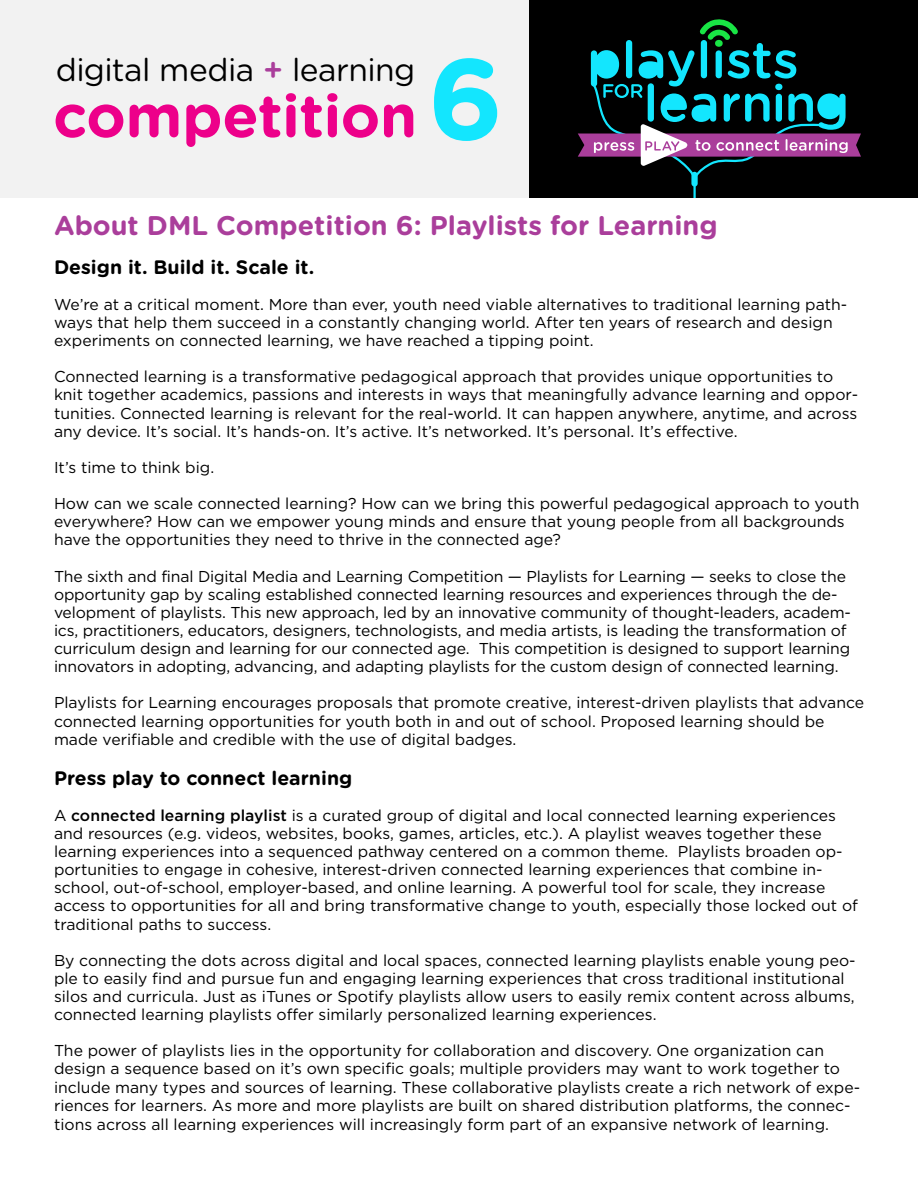
<style>
.page{position:relative;width:918px;height:1188px;background:#fff}
.page>*{position:absolute;margin:0;border:0;box-sizing:border-box;transform-origin:0 0}
.t1{font:700 59.7px "Gotham Rounded";letter-spacing:-.01em;color:#ed008a}
.t2{font:31.8px "Gotham Rounded";letter-spacing:-.02em;color:#000}
.t3{font:700 27px "Gotham Rounded";color:#aa3e9b}
.t4{font:700 19.5px "Gotham Rounded";color:#000}
.t5{font:15.75px/18.1px "Gotham HTF";color:#000}
.s1{font-weight:500;color:#aa3e9b}
.s2{font-size:114.45px;color:#13e6fe}
.s3{font-weight:500}
</style>
<div class="page">
<div style="left:0;top:0;width:914px;height:198px;background:#f2f2f2"></div>
<div style="left:530px;top:0;width:388px;height:198px;background:#000"></div>
<svg style="left:578px;top:19px;width:283px;height:179px"></svg>
<div style="left:715px;top:40px;width:8px;height:7px;background:#19e545;border-radius:4px"></div>
<h2 class="t2" style="left:56px;top:48px;width:361px">digital media <span class="s1">+</span> learning</h2>
<h1 class="t1" style="left:53px;top:72px;width:452px">competition <span class="s2">6</span></h1>
<h3 class="t3" style="left:54px;top:205px;width:665px">About DML Competition 6: Playlists for Learning</h3>
<p class="t4" style="left:54px;top:253px;width:262px">Design it. Build it. Scale it.</p>
<p class="t5" style="left:54px;top:295px;width:795px">We’re at a critical moment. More than ever, youth need viable alternatives to traditional learning path&shy;ways that help them succeed in a constantly changing world. After ten years of research and design experiments on connected learning, we have reached a tipping point.</p>
<p class="t5" style="left:54px;top:368px;width:806px">Connected learning is a transformative pedagogical approach that provides unique opportunities to knit together academics, passions and interests in ways that meaningfully advance learning and oppor&shy;tunities. Connected learning is relevant for the real-world. It can happen anywhere, anytime, and across any device. It’s social. It’s hands-on. It’s active. It’s networked. It’s personal. It’s effective.</p>
<p class="t5" style="left:54px;top:458px;width:162px">It’s time to think big.</p>
<p class="t5" style="left:54px;top:494px;width:807px">How can we scale connected learning? How can we bring this powerful pedagogical approach to youth everywhere? How can we empower young minds and ensure that young people from all backgrounds have the opportunities they need to thrive in the connected age?</p>
<p class="t5" style="left:54px;top:567px;width:799px">The sixth and final Digital Media and Learning Competition — Playlists for Learning — seeks to close the opportunity gap by scaling established connected learning resources and experiences through the de&shy;velopment of playlists. This new approach, led by an innovative community of thought-leaders, academ&shy;ics, practitioners, educators, designers, technologists, and media artists, is leading the transformation of curriculum design and learning for our connected age. This competition is designed to support learning innovators in adopting, advancing, and adapting playlists for the custom design of connected learning.</p>
<p class="t5" style="left:54px;top:694px;width:812px">Playlists for Learning encourages proposals that promote creative, interest-driven playlists that advance connected learning opportunities for youth both in and out of school. Proposed learning should be made verifiable and credible with the use of digital badges.</p>
<p class="t4" style="left:54px;top:763px;width:300px">Press play to connect learning</p>
<p class="t5" style="left:54px;top:806px;width:805px">A <span class="s3">connected learning playlist</span> is a curated group of digital and local connected learning experiences and resources (e.g. videos, websites, books, games, articles, etc.). A playlist weaves together these learning experiences into a sequenced pathway centered on a common theme. Playlists broaden op&shy;portunities to engage in cohesive, interest-driven connected learning experiences that combine in&shy;school, out-of-school, employer-based, and online learning. A powerful tool for scale, they increase access to opportunities for all and bring transformative change to youth, especially those locked out of traditional paths to success.</p>
<p class="t5" style="left:54px;top:951px;width:803px">By connecting the dots across digital and local spaces, connected learning playlists enable young peo&shy;ple to easily find and pursue fun and engaging learning experiences that cross traditional institutional silos and curricula. Just as iTunes or Spotify playlists allow users to easily remix content across albums, connected learning playlists offer similarly personalized learning experiences.</p>
<p class="t5" style="left:54px;top:1041px;width:808px">The power of playlists lies in the opportunity for collaboration and discovery. One organization can design a sequence based on it’s own specific goals; multiple providers may want to work together to include many types and sources of learning. These collaborative playlists create a rich network of expe&shy;riences for learners. As more and more playlists are built on shared distribution platforms, the connec&shy;tions across all learning experiences will increasingly form part of an expansive network of learning.</p>
</div>
